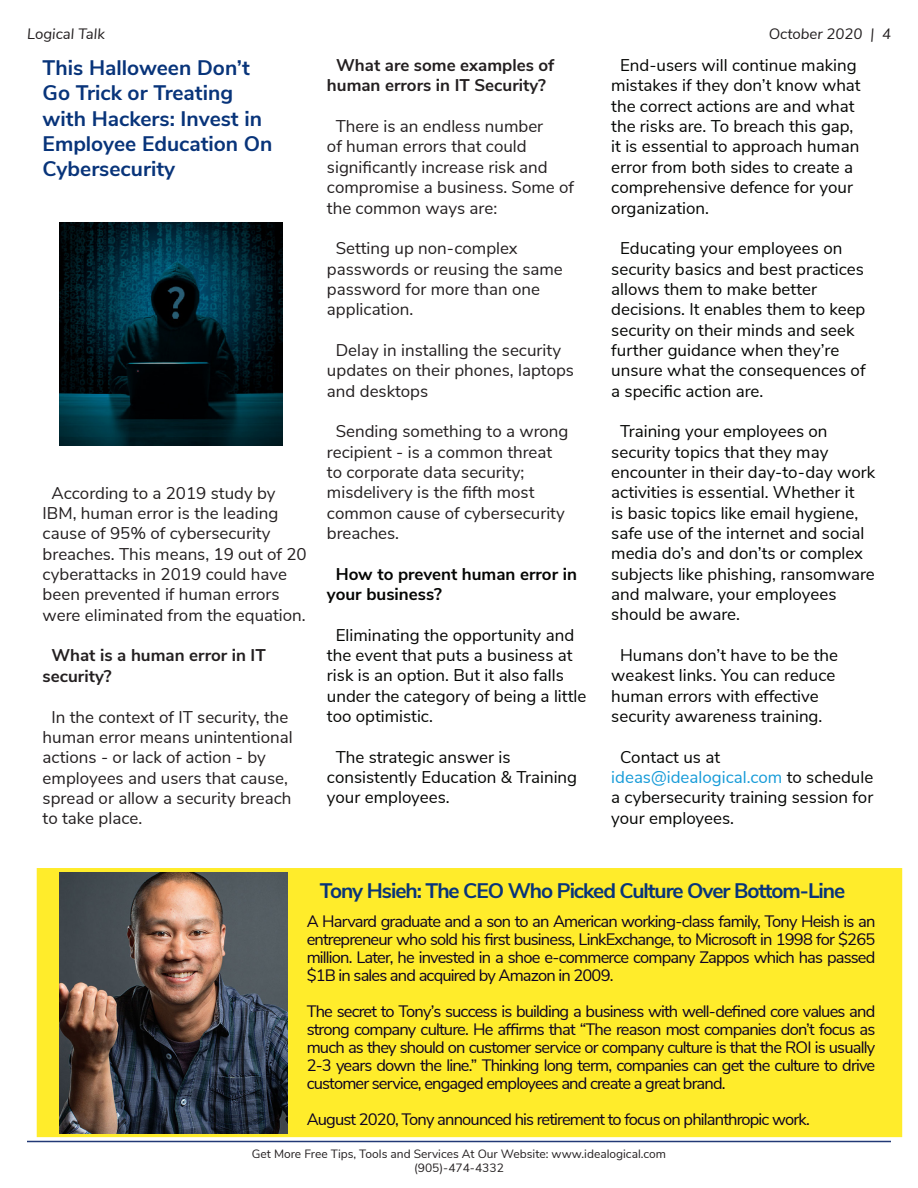
<style>
.page{position:relative;width:918px;height:1188px;background:#fff}
.page>*{position:absolute;margin:0;border:0;box-sizing:border-box;transform-origin:0 0}
.t1{font:700 21px/25.2px "Nunito Sans";color:#08347a}
.t2{font:700 21px "Nunito Sans";letter-spacing:-.05em;color:#08347a}
.t3{font:16.95px/20.4px "Nunito Sans";color:#040503}
.t4{font:16.95px/20.4px "Nunito Sans";color:#231f20}
.t5{font:700 16.95px/20.4px "Nunito Sans";color:#231f20}
.t6{font:700 16.95px/20.4px "Nunito Sans";color:#040503}
.Paragraph_Style_1{font:16.5px/18px "Nunito Sans";letter-spacing:-.05em;color:#0b0023;text-align:justify}
.Paragraph_Style_1-2{font:italic 15px "Nunito Sans";color:#231f20}
.Paragraph_Style_1-3{font:12px "Nunito Sans";color:#231f20}
.s1{color:#169bd8}
</style>
<div class="page">
<hr style="left:27px;top:1141px;width:864px;height:1px;background:#223976">
<div style="left:37px;top:868px;width:865px;height:269px;background:#ffec2b"></div>
<img style="left:59px;top:873px;width:228px;height:261px">
<img style="left:59px;top:222px;width:223px;height:224px">
<p class="Paragraph_Style_1-2" style="left:27px;top:23px;width:79px">Logical Talk</p>
<p class="Paragraph_Style_1-2" style="left:769px;top:23px;width:124px">October 2020 | 4</p>
<p class="t1" style="left:43px;top:54px;width:231px">This Halloween Don’t<br>Go Trick or Treating with Hackers: Invest in<br>Employee Education On<br>Cybersecurity</p>
<p class="t4" style="left:43px;top:482px;width:266px;text-indent:9px">According to a 2019 study by<br>IBM, human error is the leading cause of 95% of cybersecurity breaches. This means, 19 out of 20 cyberattacks in 2019 could have been prevented if human errors were eliminated from the equation.</p>
<p class="t5" style="left:43px;top:644px;width:225px;text-indent:9px">What is a human error in IT security?</p>
<p class="t4" style="left:43px;top:705px;width:252px;text-indent:9px">In the context of IT security, the human error means unintentional actions - or lack of action - by employees and users that cause, spread or allow a security breach to take place.</p>
<p class="t5" style="left:327px;top:54px;width:229px;text-align:center">What are some examples of human errors in IT Security?</p>
<p class="t4" style="left:327px;top:115px;width:249px;text-indent:9px">There is an endless number<br>of human errors that could significantly increase risk and compromise a business. Some of the common ways are:</p>
<p class="t4" style="left:327px;top:237px;width:237px;text-indent:9px">Setting up non-complex passwords or reusing the same password for more than one application.</p>
<p class="t4" style="left:327px;top:339px;width:249px;text-indent:9px">Delay in installing the security updates on their phones, laptops and desktops</p>
<p class="t4" style="left:327px;top:420px;width:243px;text-indent:9px">Sending something to a wrong recipient - is a common threat to corporate data security; misdelivery is the fifth most common cause of cybersecurity breaches.</p>
<p class="t6" style="left:327px;top:563px;width:252px;text-indent:9px">How to prevent human error in your business?</p>
<p class="t3" style="left:327px;top:624px;width:261px;text-indent:9px">Eliminating the opportunity and the event that puts a business at risk is an option. But it also falls under the category of being a little too optimistic.</p>
<p class="t3" style="left:336px;top:746px;width:176px">The strategic answer is</p>
<p class="t3" style="left:327px;top:766px;width:252px">consistently Education &amp; Training your employees.</p>
<p class="t3" style="left:611px;top:54px;width:251px;text-indent:9px">End-users will continue making mistakes if they don’t know what the correct actions are and what the risks are. To breach this gap, it is essential to approach human error from both sides to create a comprehensive defence for your organization.</p>
<p class="t3" style="left:611px;top:237px;width:256px;text-indent:9px">Educating your employees on security basics and best practices allows them to make better decisions. It enables them to keep security on their minds and seek further guidance when they’re unsure what the consequences of a specific action are.</p>
<p class="t3" style="left:611px;top:420px;width:266px;text-indent:9px">Training your employees on security topics that they may encounter in their day-to-day work activities is essential. Whether it<br>is basic topics like email hygiene, safe use of the internet and social media do’s and don’ts or complex subjects like phishing, ransomware and malware, your employees should be aware.</p>
<p class="t3" style="left:611px;top:644px;width:228px;text-indent:9px">Humans don’t have to be the weakest links. You can reduce human errors with effective security awareness training.</p>
<p class="t3" style="left:620px;top:746px;width:102px">Contact us at</p>
<p class="t3" style="left:611px;top:766px;width:264px;text-align:justify"><span class="s1">ideas@idealogical.com</span> to schedule a cybersecurity training session for your employees.</p>
<p class="t2" style="left:320px;top:876px;width:527px">Tony Hsieh: The CEO Who Picked Culture Over Bottom-Line</p>
<p class="Paragraph_Style_1" style="left:307px;top:911px;width:570px">A Harvard graduate and a son to an American working-class family, Tony Heish is an entrepreneur who sold his first business, LinkExchange, to Microsoft in 1998 for $265 million. Later, he invested in a shoe e-commerce company Zappos which has passed $1B in sales and acquired by Amazon in 2009.</p>
<p class="Paragraph_Style_1" style="left:307px;top:1001px;width:570px">The secret to Tony’s success is building a business with well-defined core values and strong company culture. He affirms that “The reason most companies don’t focus as much as they should on customer service or company culture is that the ROI is usually 2-3 years down the line.” Thinking long term, companies can get the culture to drive customer service, engaged employees and create a great brand.</p>
<p class="Paragraph_Style_1" style="left:307px;top:1109px;width:505px">August 2020, Tony announced his retirement to focus on philanthropic work.</p>
<p class="Paragraph_Style_1-3" style="left:252px;top:1145px;width:416px">Get More Free Tips, Tools and Services At Our Website: www.idealogical.com</p>
<p class="Paragraph_Style_1-3" style="left:414px;top:1159px;width:91px">(905)-474-4332</p>
</div>
